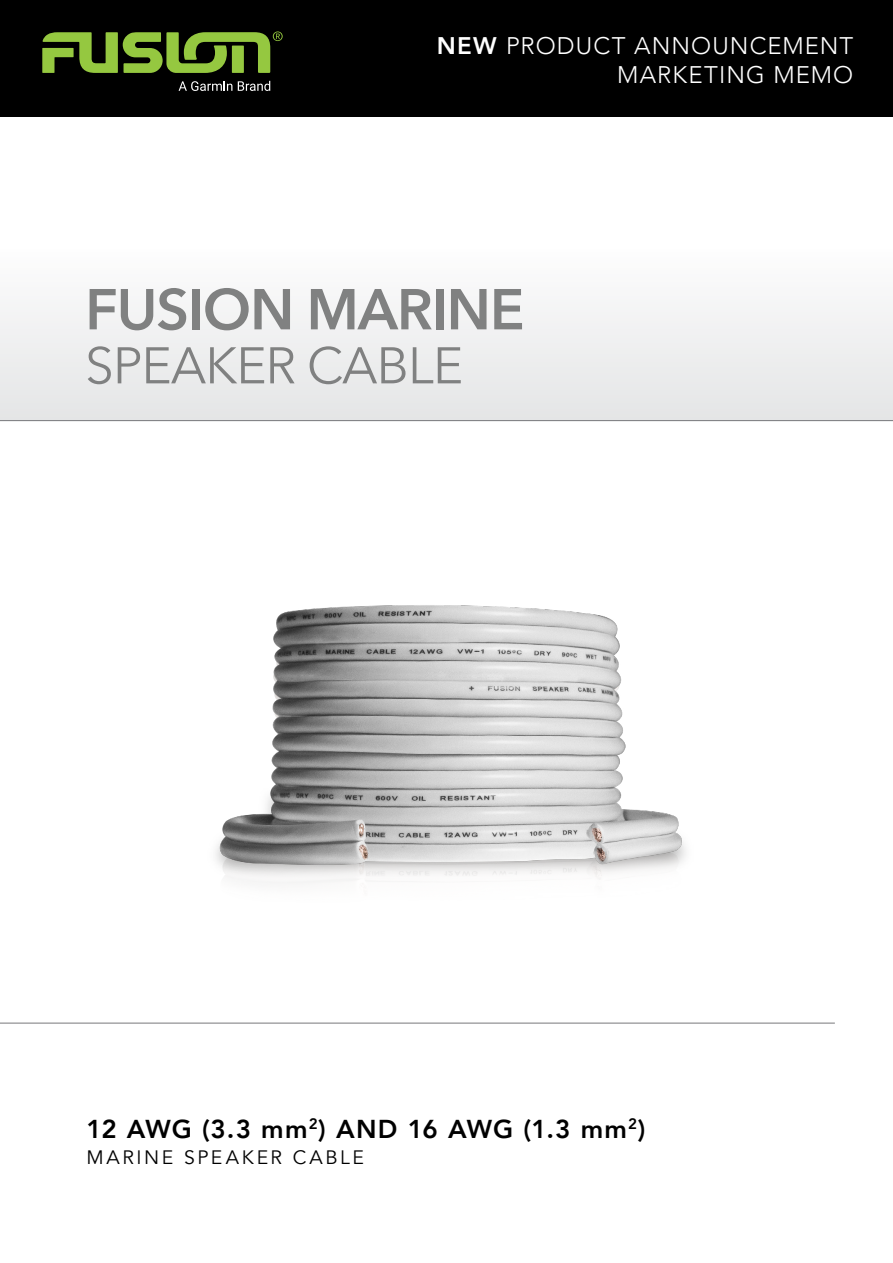
<style>
.page{position:relative;width:893px;height:1263px;background:#fff}
.page>*{position:absolute;margin:0;border:0;box-sizing:border-box;transform-origin:0 0}
.t1{font:600 57px "Avenir Next";letter-spacing:-.02em;color:#808181}
.t2{font:51px "Avenir Next";letter-spacing:-.02em;color:#808181}
.t3{font:800 25.8px "Avenir";letter-spacing:.035em;color:#000}
.t4{font:300 24px/28.8px "Avenir";letter-spacing:.045em;color:#fff;text-align:right}
.t5{font:19.35px "Avenir";letter-spacing:.14em;color:#000}
.s1{font-weight:800}
</style>
<div class="page">
<div style="left:0;top:0;width:893px;height:116px;background:#000"></div>
<div style="left:0;top:248px;width:893px;height:173px;background:#f1f1f2"></div>
<hr style="left:0;top:420px;width:893px;height:1px;background:#77787b">
<hr style="left:0;top:1023px;width:835px;height:1px;background:#77787b">
<svg style="left:42px;top:31px;width:241px;height:42px"></svg>
<svg style="left:238px;top:81px;width:32px;height:10px"></svg>
<svg style="left:179px;top:81px;width:53px;height:10px"></svg>
<img style="left:215px;top:605px;width:471px;height:278px">
<p class="t4" style="left:437px;top:31px;width:418px"><span class="s1">NEW</span> PRODUCT ANNOUNCEMENT<br>MARKETING MEMO</p>
<h1 class="t1" style="left:85px;top:275px;width:441px">FUSION MARINE</h1>
<h2 class="t2" style="left:85px;top:335px;width:379px">SPEAKER CABLE</h2>
<p class="t3" style="left:87px;top:1108px;width:560px">12 AWG (3.3 mm<sup>2</sup>) AND 16 AWG (1.3 mm<sup>2</sup>)</p>
<p class="t5" style="left:86px;top:1146px;width:279px">MARINE SPEAKER CABLE</p>
</div>
